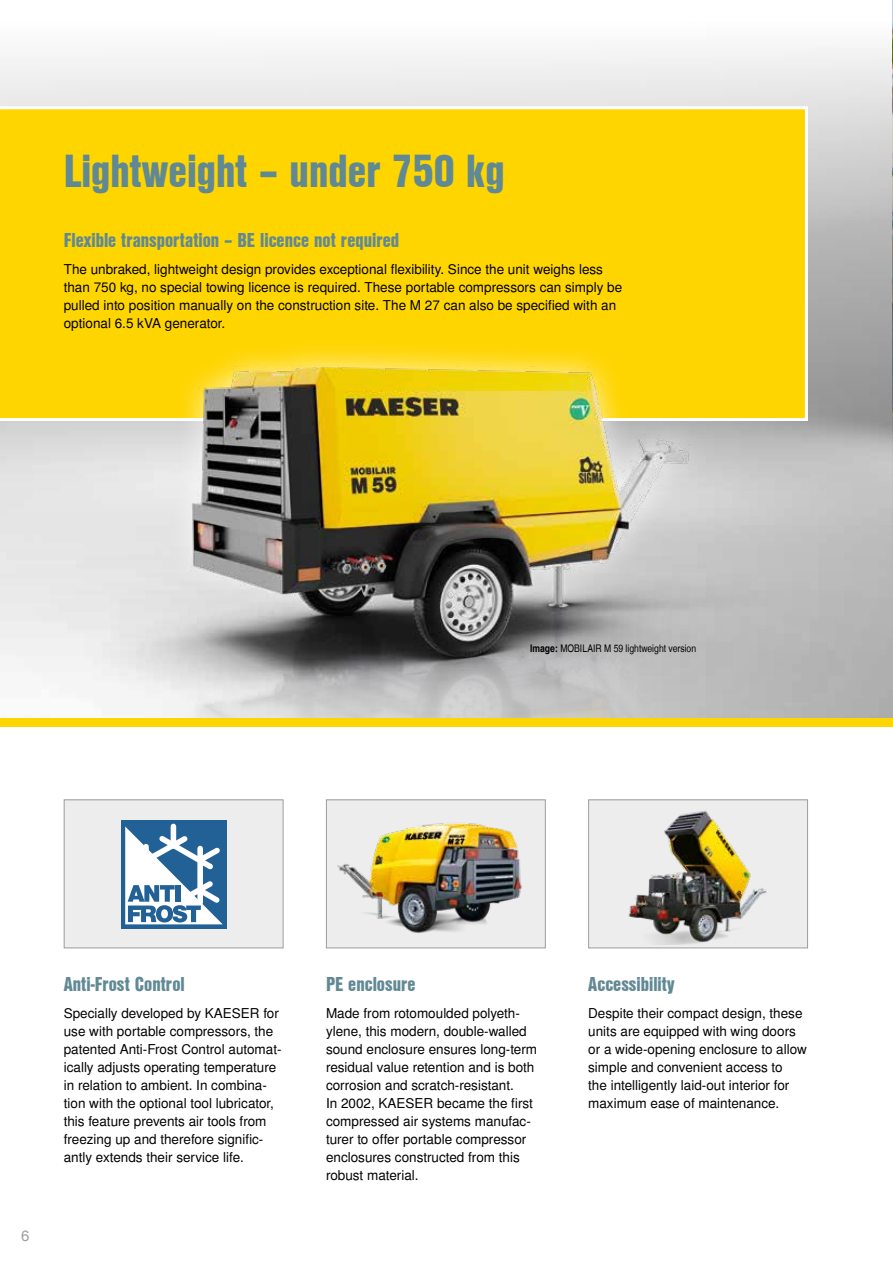
<style>
.page{position:relative;width:893px;height:1263px;background:#fff}
.page>*{position:absolute;margin:0;border:0;box-sizing:border-box;transform-origin:0 0}
.t1{font:45px "Nimbus San L Bla Con";color:#618994}
.t2{font:19.5px "Nimbus San L Bla Con";color:#618994}
.t3{font:15px "Nimbus San L";color:#9d9d9c}
.t4{font:13.5px/18px "Nimbus San L";color:#000}
.t5{font:10.5px "Nimbus San L Reg Con";color:#000}
.s1{font-family:"Nimbus San L Bol Con"}
</style>
<div class="page">
<div style="left:64px;top:800px;width:219px;height:148px;background:#ededed"></div>
<div style="left:121px;top:820px;width:105px;height:108px;background:#216196"></div>
<svg style="left:125px;top:826px;width:98px;height:98px"></svg>
<div style="left:64px;top:799px;width:219px;height:149px;border:1px solid #9d9d9c"></div>
<div style="left:326px;top:800px;width:219px;height:148px;background:#ededed"></div>
<img style="left:337px;top:823px;width:185px;height:110px">
<div style="left:326px;top:799px;width:220px;height:149px;border:1px solid #9d9d9c"></div>
<div style="left:589px;top:800px;width:218px;height:148px;background:#ededed"></div>
<img style="left:628px;top:810px;width:139px;height:134px">
<div style="left:588px;top:799px;width:220px;height:149px;border:1px solid #9d9d9c"></div>
<img style="left:0;top:0;width:893px;height:315px">
<div style="left:0;top:106px;width:808px;height:209px;background:#ffd500"></div>
<img style="left:0;top:315px;width:893px;height:404px">
<div style="left:0;top:719px;width:893px;height:8px;background:#ffd500"></div>
<h1 class="t1" style="left:64px;top:137px;width:442px">Lightweight – under 750 kg</h1>
<h2 class="t2" style="left:64px;top:226px;width:337px">Flexible transportation – BE licence not required</h2>
<p class="t4" style="left:64px;top:261px;width:560px">The unbraked, lightweight design provides exceptional flexibility. Since the unit weighs less than 750 kg, no special towing licence is required. These portable compressors can simply be pulled into position manually on the construction site. The M 27 can also be specified with an optional 6.5 kVA generator.</p>
<p class="t5" style="left:530px;top:642px;width:168px"><span class="s1">Image:</span> MOBILAIR M 59 lightweight version</p>
<p class="t3" style="left:21px;top:1226px;width:10px">6</p>
<h2 class="t2" style="left:64px;top:970px;width:122px">Anti-Frost Control</h2>
<p class="t4" style="left:64px;top:1005px;width:219px">Specially developed by KAESER for use with portable compressors, the patented Anti-Frost Control automat&shy;ically adjusts operating temperature in relation to ambient. In combina&shy;tion with the optional tool lubricator, this feature prevents air tools from freezing up and therefore signific&shy;antly extends their service life.</p>
<h2 class="t2" style="left:326px;top:970px;width:91px">PE enclosure</h2>
<p class="t4" style="left:326px;top:1005px;width:213px">Made from rotomoulded polyeth&shy;ylene, this modern, double-walled sound enclosure ensures long-term residual value retention and is both corrosion and scratch-resistant.<br>In 2002, KAESER became the first compressed air systems manufac&shy;turer to offer portable compressor enclosures constructed from this robust material.</p>
<h2 class="t2" style="left:588px;top:970px;width:88px">Accessibility</h2>
<p class="t4" style="left:588px;top:1005px;width:220px">Despite their compact design, these units are equipped with wing doors or a wide-opening enclosure to allow simple and convenient access to<br>the intelligently laid-out interior for maximum ease of maintenance.</p>
</div>
